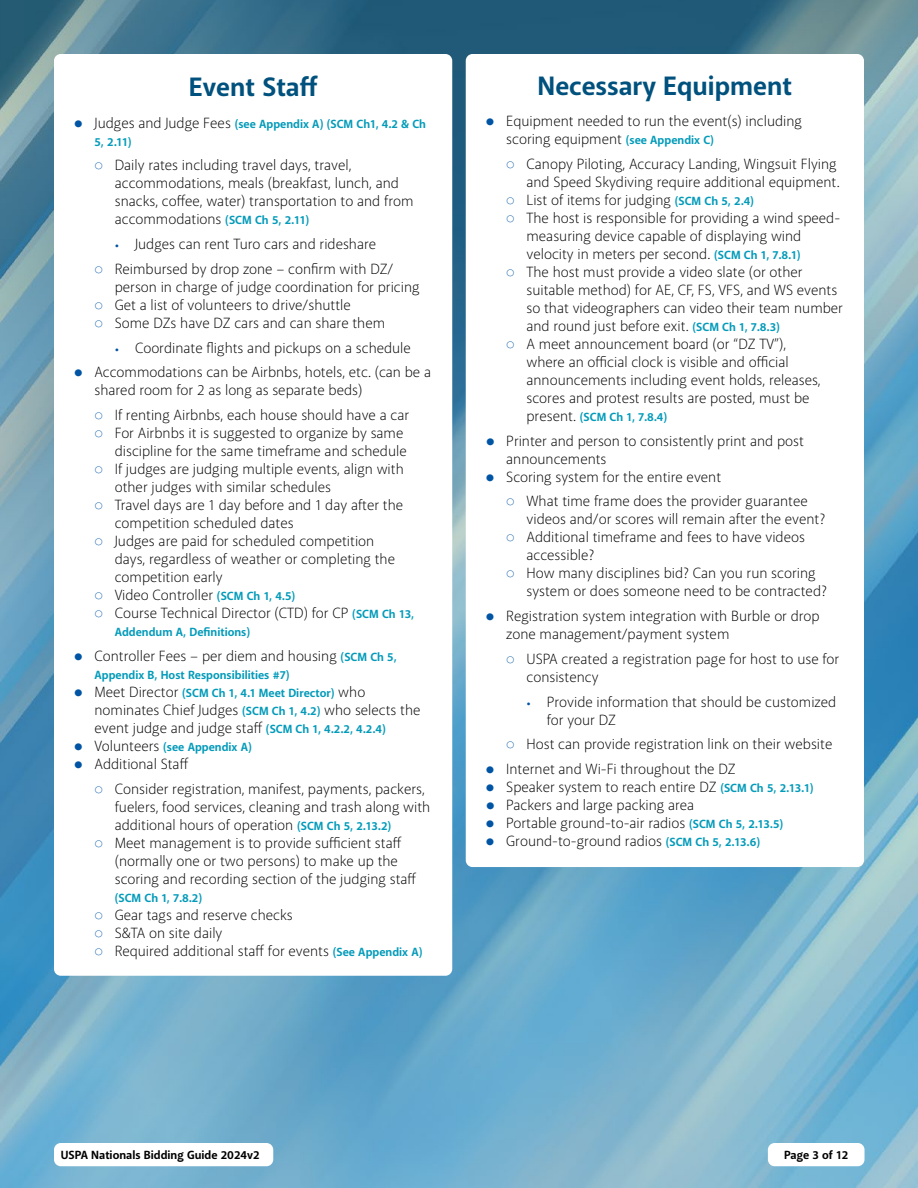
<style>
.page{position:relative;width:918px;height:1188px;background:#fff}
.page>*{position:absolute;margin:0;border:0;box-sizing:border-box;transform-origin:0 0}
.t1{font:700 27px "Akagi Pro";color:#00517d}
.t2{font:300 15px/18px "Akagi Pro";color:#000}
.t3{font:700 12px/18px "Akagi Pro";color:#049bba}
.t4{font:700 12px "Akagi Pro";color:#000}
.s1{font-weight:300;color:#0054a4}
.s2{font-weight:300;font-size:15px;color:#000}
.s3{font-size:12px;color:#0054a4}
.s4{font-weight:700;font-size:12px;color:#049bba}
.s5{font-weight:700;font-size:12px;color:#0054a4}
</style>
<div class="page">
<img style="left:0;top:0;width:918px;height:1188px">
<div style="left:54px;top:1143px;width:219px;height:23px;background:#fff;border-radius:7px"></div>
<div style="left:768px;top:1143px;width:97px;height:23px;background:#fff;border-radius:7px"></div>
<div style="left:466px;top:54px;width:398px;height:813px;background:#fff;border-radius:7px"></div>
<div style="left:54px;top:54px;width:398px;height:922px;background:#fff;border-radius:7px"></div>
<h1 class="t1" style="left:189px;top:70px;width:131px">Event Staff</h1>
<p class="t3" style="left:95px;top:115px;width:333px;text-indent:-20px"><span class="s1">●</span> <span class="s2">Judges and Judge Fees</span> (see Appendix A) (SCM Ch1, 4.2 &amp; Ch<br>5, 2.11)</p>
<p class="t2" style="left:115px;top:156px;width:300px;text-indent:-20px"><span class="s3">○</span> Daily rates including travel days, travel, accommodations, meals (breakfast, lunch, and snacks, coffee, water) transportation to and from accommodations <span class="s4">(SCM Ch 5, 2.11)</span></p>
<p class="t2" style="left:115px;top:235px;width:263px"><span class="s5">•</span> Judges can rent Turo cars and rideshare</p>
<p class="t2" style="left:115px;top:260px;width:306px;text-indent:-20px"><span class="s3">○</span> Reimbursed by drop zone – confirm with DZ/ person in charge of judge coordination for pricing</p>
<p class="t2" style="left:94px;top:296px;width:258px"><span class="s3">○</span> Get a list of volunteers to drive/shuttle</p>
<p class="t2" style="left:94px;top:314px;width:292px"><span class="s3">○</span> Some DZs have DZ cars and can share them</p>
<p class="t2" style="left:115px;top:339px;width:298px"><span class="s5">•</span> Coordinate flights and pickups on a schedule</p>
<p class="t2" style="left:94px;top:363px;width:338px;text-indent:-20px"><span class="s3">●</span> Accommodations can be Airbnbs, hotels, etc. (can be a shared room for 2 as long as separate beds)</p>
<p class="t2" style="left:94px;top:406px;width:316px"><span class="s3">○</span> If renting Airbnbs, each house should have a car</p>
<p class="t2" style="left:94px;top:424px;width:314px;text-align:right"><span class="s3">○</span> For Airbnbs it is suggested to organize by same discipline for the same timeframe and schedule</p>
<p class="t2" style="left:115px;top:460px;width:291px;text-indent:-20px"><span class="s3">○</span> If judges are judging multiple events, align with other judges with similar schedules</p>
<p class="t2" style="left:115px;top:496px;width:290px;text-indent:-20px"><span class="s3">○</span> Travel days are 1 day before and 1 day after the competition scheduled dates</p>
<p class="t2" style="left:115px;top:532px;width:282px;text-indent:-20px"><span class="s3">○</span> Judges are paid for scheduled competition days, regardless of weather or completing the competition early</p>
<p class="t2" style="left:94px;top:586px;width:202px"><span class="s3">○</span> Video Controller <span class="s4">(SCM Ch 1, 4.5)</span></p>
<p class="t2" style="left:94px;top:604px;width:321px"><span class="s3">○</span> Course Technical Director (CTD) for CP <span class="s4">(SCM Ch 13,</span></p>
<p class="t3" style="left:115px;top:623px;width:137px">Addendum A, Definitions)</p>
<p class="t2" style="left:74px;top:647px;width:324px"><span class="s3">●</span> Controller Fees – per diem and housing <span class="s4">(SCM Ch 5,</span></p>
<p class="t3" style="left:95px;top:666px;width:197px">Appendix B, Host Responsibilities #7)</p>
<p class="t3" style="left:74px;top:684px;width:293px"><span class="s1">●</span> <span class="s2">Meet Director</span> (SCM Ch 1, 4.1 Meet Director) <span class="s2">who</span></p>
<p class="t2" style="left:95px;top:701px;width:328px">nominates Chief Judges <span class="s4">(SCM Ch 1, 4.2)</span> who selects the event judge and judge staff <span class="s4">(SCM Ch 1, 4.2.2, 4.2.4)</span></p>
<p class="t3" style="left:74px;top:738px;width:179px"><span class="s1">●</span> <span class="s2">Volunteers</span> (see Appendix A)</p>
<p class="t2" style="left:74px;top:755px;width:116px"><span class="s3">●</span> Additional Staff</p>
<p class="t2" style="left:115px;top:780px;width:317px;text-indent:-20px"><span class="s3">○</span> Consider registration, manifest, payments, packers, fuelers, food services, cleaning and trash along with additional hours of operation <span class="s4">(SCM Ch 5, 2.13.2)</span></p>
<p class="t2" style="left:115px;top:834px;width:303px;text-indent:-20px"><span class="s3">○</span> Meet management is to provide sufficient staff (normally one or two persons) to make up the scoring and recording section of the judging staff</p>
<p class="t3" style="left:115px;top:889px;width:89px">(SCM Ch 1, 7.8.2)</p>
<p class="t2" style="left:94px;top:906px;width:200px"><span class="s3">○</span> Gear tags and reserve checks</p>
<p class="t2" style="left:94px;top:924px;width:129px"><span class="s3">○</span> S&amp;TA on site daily</p>
<p class="t2" style="left:94px;top:942px;width:330px"><span class="s3">○</span> Required additional staff for events <span class="s4">(See Appendix A)</span></p>
<h1 class="t1" style="left:538px;top:69px;width:256px">Necessary Equipment</h1>
<p class="t2" style="left:506px;top:112px;width:297px;text-indent:-20px"><span class="s3">●</span> Equipment needed to run the event(s) including scoring equipment <span class="s4">(see Appendix C)</span></p>
<p class="t2" style="left:506px;top:155px;width:335px;text-align:right"><span class="s3">○</span> Canopy Piloting, Accuracy Landing, Wingsuit Flying and Speed Skydiving require additional equipment.</p>
<p class="t2" style="left:506px;top:191px;width:249px"><span class="s3">○</span> List of items for judging <span class="s4">(SCM Ch 5, 2.4)</span></p>
<p class="t2" style="left:526px;top:209px;width:315px;text-indent:-20px"><span class="s3">○</span> The host is responsible for providing a wind speed&shy;measuring device capable of displaying wind velocity in meters per second. <span class="s4">(SCM Ch 1, 7.8.1)</span></p>
<p class="t2" style="left:526px;top:263px;width:318px;text-indent:-20px"><span class="s3">○</span> The host must provide a video slate (or other suitable method) for AE, CF, FS, VFS, and WS events so that videographers can video their team number and round just before exit. <span class="s4">(SCM Ch 1, 7.8.3)</span></p>
<p class="t2" style="left:526px;top:335px;width:296px;text-indent:-20px"><span class="s3">○</span> A meet announcement board (or “DZ TV”), where an official clock is visible and official announcements including event holds, releases, scores and protest results are posted, must be</p>
<p class="t3" style="left:526px;top:408px;width:142px"><span class="s2">present.</span> (SCM Ch 1, 7.8.4)</p>
<p class="t2" style="left:506px;top:432px;width:299px;text-indent:-20px"><span class="s3">●</span> Printer and person to consistently print and post announcements</p>
<p class="t2" style="left:486px;top:468px;width:237px"><span class="s3">●</span> Scoring system for the entire event</p>
<p class="t2" style="left:526px;top:492px;width:300px;text-indent:-20px"><span class="s3">○</span> What time frame does the provider guarantee videos and/or scores will remain after the event?</p>
<p class="t2" style="left:526px;top:528px;width:280px;text-indent:-20px"><span class="s3">○</span> Additional timeframe and fees to have videos accessible?</p>
<p class="t2" style="left:526px;top:564px;width:302px;text-indent:-20px"><span class="s3">○</span> How many disciplines bid? Can you run scoring system or does someone need to be contracted?</p>
<p class="t2" style="left:506px;top:607px;width:315px;text-indent:-20px"><span class="s3">●</span> Registration system integration with Burble or drop zone management/payment system</p>
<p class="t2" style="left:526px;top:650px;width:314px;text-indent:-20px"><span class="s3">○</span> USPA created a registration page for host to use for consistency</p>
<p class="t2" style="left:547px;top:693px;width:291px;text-indent:-20px"><span class="s5">•</span> Provide information that should be customized for your DZ</p>
<p class="t2" style="left:506px;top:735px;width:328px"><span class="s3">○</span> Host can provide registration link on their website</p>
<p class="t2" style="left:486px;top:760px;width:251px"><span class="s3">●</span> Internet and Wi-Fi throughout the DZ</p>
<p class="t2" style="left:486px;top:778px;width:329px"><span class="s3">●</span> Speaker system to reach entire DZ <span class="s4">(SCM Ch 5, 2.13.1)</span></p>
<p class="t2" style="left:486px;top:796px;width:210px"><span class="s3">●</span> Packers and large packing area</p>
<p class="t2" style="left:486px;top:814px;width:299px"><span class="s3">●</span> Portable ground-to-air radios <span class="s4">(SCM Ch 5, 2.13.5)</span></p>
<p class="t2" style="left:486px;top:832px;width:276px"><span class="s3">●</span> Ground-to-ground radios <span class="s4">(SCM Ch 5, 2.13.6)</span></p>
<p class="t4" style="left:61px;top:1147px;width:200px">USPA Nationals Bidding Guide 2024v2</p>
<p class="t4" style="left:784px;top:1147px;width:66px">Page 3 of 12</p>
</div>
